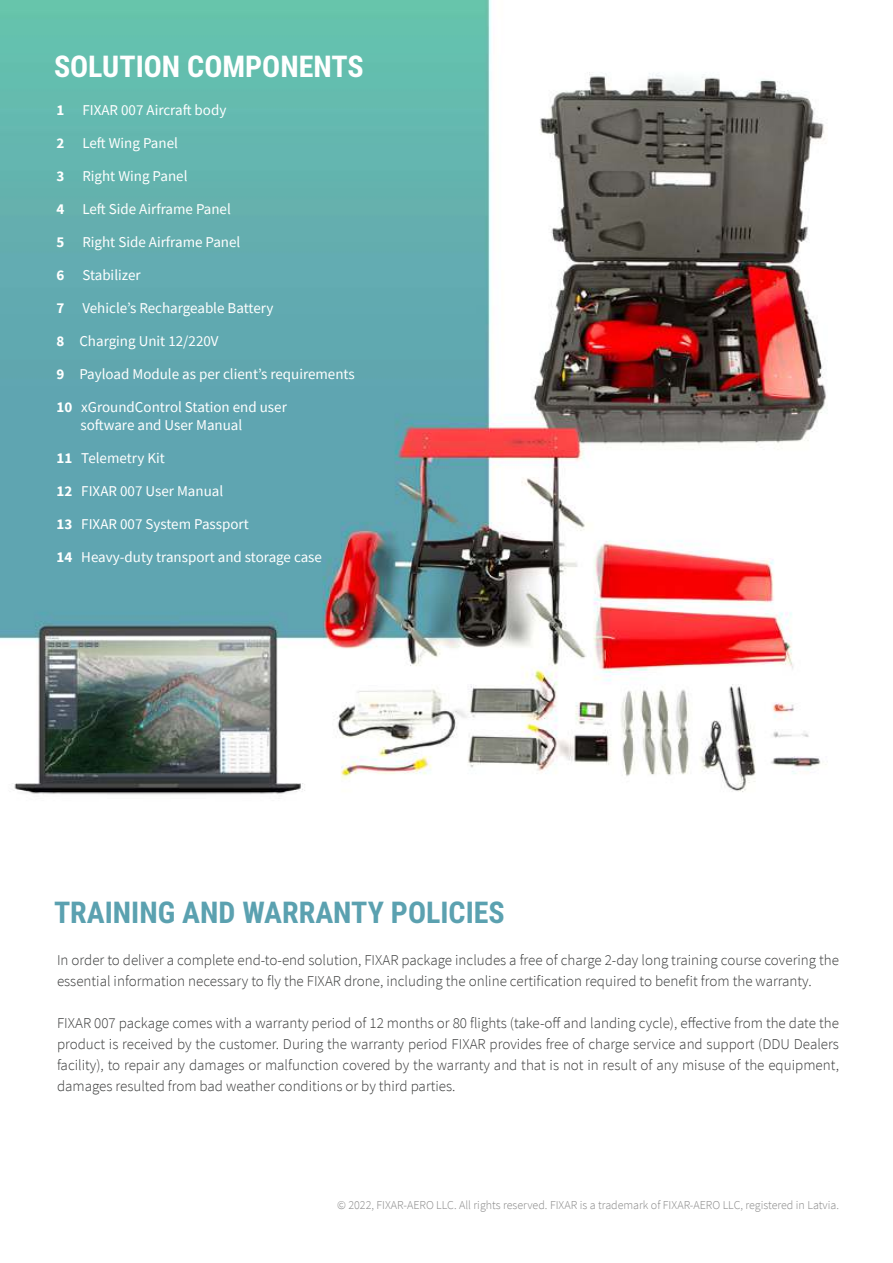
<style>
.page{position:relative;width:893px;height:1263px;background:#fff}
.page>*{position:absolute;margin:0;border:0;box-sizing:border-box;transform-origin:0 0}
.t1{font:700 30px "Roboto Condensed";color:#5ba1b0}
.t2{font:700 30px "Roboto Condensed";color:#fff}
.t3{font:300 15px/21px "Source Sans Pro";color:#373838}
.t4{font:15px/18px "Source Sans Pro";color:#fff}
.t5{font:300 12px "Source Sans Pro";color:#868686}
.s1{font-weight:700}
</style>
<div class="page">
<img style="left:0;top:0;width:826px;height:795px">
<h1 class="t2" style="left:54px;top:49px;width:311px">SOLUTION COMPONENTS</h1>
<p class="t4" style="left:56px;top:101px;width:171px"><span class="s1">1</span> FIXAR 007 Aircraft body</p>
<p class="t4" style="left:56px;top:134px;width:123px"><span class="s1">2</span> Left Wing Panel</p>
<p class="t4" style="left:56px;top:167px;width:133px"><span class="s1">3</span> Right Wing Panel</p>
<p class="t4" style="left:56px;top:200px;width:176px"><span class="s1">4</span> Left Side Airframe Panel</p>
<p class="t4" style="left:56px;top:233px;width:185px"><span class="s1">5</span> Right Side Airframe Panel</p>
<p class="t4" style="left:56px;top:266px;width:86px"><span class="s1">6</span> Stabilizer</p>
<p class="t4" style="left:56px;top:299px;width:218px"><span class="s1">7</span> Vehicle’s Rechargeable Battery</p>
<p class="t4" style="left:56px;top:332px;width:164px"><span class="s1">8</span> Charging Unit 12/220V</p>
<p class="t4" style="left:56px;top:365px;width:300px"><span class="s1">9</span> Payload Module as per client’s requirements</p>
<p class="t4" style="left:80px;top:398px;width:208px;text-indent:-24px"><span class="s1">10</span> xGroundControl Station end user software and User Manual</p>
<p class="t4" style="left:56px;top:449px;width:110px"><span class="s1">11</span> Telemetry Kit</p>
<p class="t4" style="left:56px;top:482px;width:168px"><span class="s1">12</span> FIXAR 007 User Manual</p>
<p class="t4" style="left:56px;top:515px;width:194px"><span class="s1">13</span> FIXAR 007 System Passport</p>
<p class="t4" style="left:56px;top:548px;width:267px"><span class="s1">14</span> Heavy-duty transport and storage case</p>
<h1 class="t1" style="left:54px;top:895px;width:452px">TRAINING AND WARRANTY POLICIES</h1>
<p class="t3" style="left:57px;top:950px;width:783px">In order to deliver a complete end-to-end solution, FIXAR package includes a free of charge 2-day long training course covering the essential information necessary to fly the FIXAR drone, including the online certification required to benefit from the warranty.</p>
<p class="t3" style="left:57px;top:1012px;width:783px;text-align:justify">FIXAR 007 package comes with a warranty period of 12 months or 80 flights (take-off and landing cycle), effective from the date the product is received by the customer. During the warranty period FIXAR provides free of charge service and support (DDU Dealers facility), to repair any damages or malfunction covered by the warranty and that is not in result of any misuse of the equipment, damages resulted from bad weather conditions or by third parties.</p>
<p class="t5" style="left:337px;top:1200px;width:503px">© 2022, FIXAR-AERO LLC. All rights reserved. FIXAR is a trademark of FIXAR-AERO LLC, registered in Latvia.</p>
</div>
